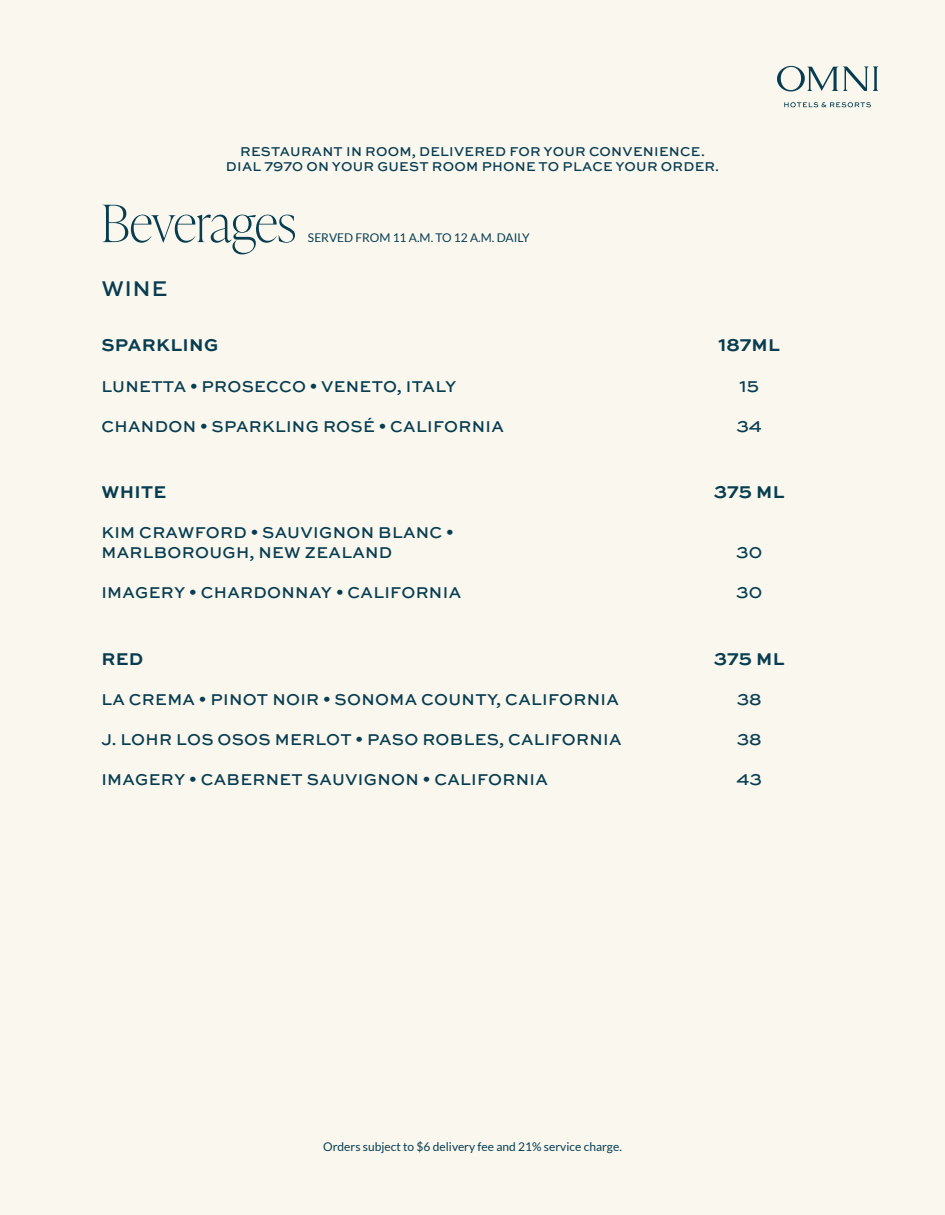
<style>
.page{position:relative;width:945px;height:1215px;background:#faf8ee}
.page>*{position:absolute;margin:0;border:0;box-sizing:border-box;transform-origin:0 0}
.t1{font:100 51.3px "Ivy Presto Display";letter-spacing:-.01em;color:#083d51}
.t2{font:500 22.5px "Sweet Sans Pro";color:#083d51}
.t3{font:700 18px "Sweet Sans Pro";letter-spacing:.02em;color:#083d51}
.t4{font:500 16.5px/19.8px "Sweet Sans Pro";letter-spacing:.02em;color:#083d51}
.t5{font:500 13.5px/15px "Sweet Sans Pro";letter-spacing:.02em;color:#083d51;text-align:center}
.t6{font:12px "Lato";color:#083d51}
</style>
<div class="page">
<svg style="left:777px;top:66px;width:101px;height:26px"></svg>
<svg style="left:784px;top:102px;width:87px;height:5px"></svg>
<p class="t5" style="left:226px;top:143px;width:495px">RESTAURANT IN ROOM, DELIVERED FOR YOUR CONVENIENCE.<br>DIAL 7970 ON YOUR GUEST ROOM PHONE TO PLACE YOUR ORDER.</p>
<h1 class="t1" style="left:101px;top:187px;width:196px">Beverages</h1>
<p class="t6" style="left:308px;top:231px;width:223px">SERVED FROM 11 A.M. TO 12 A.M. DAILY</p>
<h2 class="t2" style="left:101px;top:272px;width:68px">WINE</h2>
<p class="t3" style="left:101px;top:332px;width:119px">SPARKLING</p>
<p class="t3" style="left:718px;top:332px;width:63px">187ML</p>
<p class="t4" style="left:101px;top:375px;width:356px">LUNETTA • PROSECCO • VENETO, ITALY</p>
<p class="t4" style="left:740px;top:375px;width:21px">15</p>
<p class="t4" style="left:101px;top:415px;width:404px">CHANDON • SPARKLING ROSÉ • CALIFORNIA</p>
<p class="t4" style="left:737px;top:415px;width:27px">34</p>
<p class="t3" style="left:101px;top:478px;width:66px">WHITE</p>
<p class="t3" style="left:714px;top:478px;width:72px">375 ML</p>
<p class="t4" style="left:101px;top:522px;width:354px">KIM CRAWFORD • SAUVIGNON BLANC •<br>MARLBOROUGH, NEW ZEALAND</p>
<p class="t4" style="left:736px;top:542px;width:27px">30</p>
<p class="t4" style="left:101px;top:582px;width:361px">IMAGERY • CHARDONNAY • CALIFORNIA</p>
<p class="t4" style="left:736px;top:582px;width:27px">30</p>
<p class="t3" style="left:101px;top:645px;width:44px">RED</p>
<p class="t3" style="left:714px;top:645px;width:72px">375 ML</p>
<p class="t4" style="left:101px;top:689px;width:519px">LA CREMA • PINOT NOIR • SONOMA COUNTY, CALIFORNIA</p>
<p class="t4" style="left:737px;top:689px;width:26px">38</p>
<p class="t4" style="left:101px;top:729px;width:522px">J. LOHR LOS OSOS MERLOT • PASO ROBLES, CALIFORNIA</p>
<p class="t4" style="left:737px;top:729px;width:26px">38</p>
<p class="t4" style="left:101px;top:769px;width:448px">IMAGERY • CABERNET SAUVIGNON • CALIFORNIA</p>
<p class="t4" style="left:736px;top:769px;width:27px">43</p>
<p class="t6" style="left:323px;top:1140px;width:300px">Orders subject to $6 delivery fee and 21% service charge.</p>
</div>
